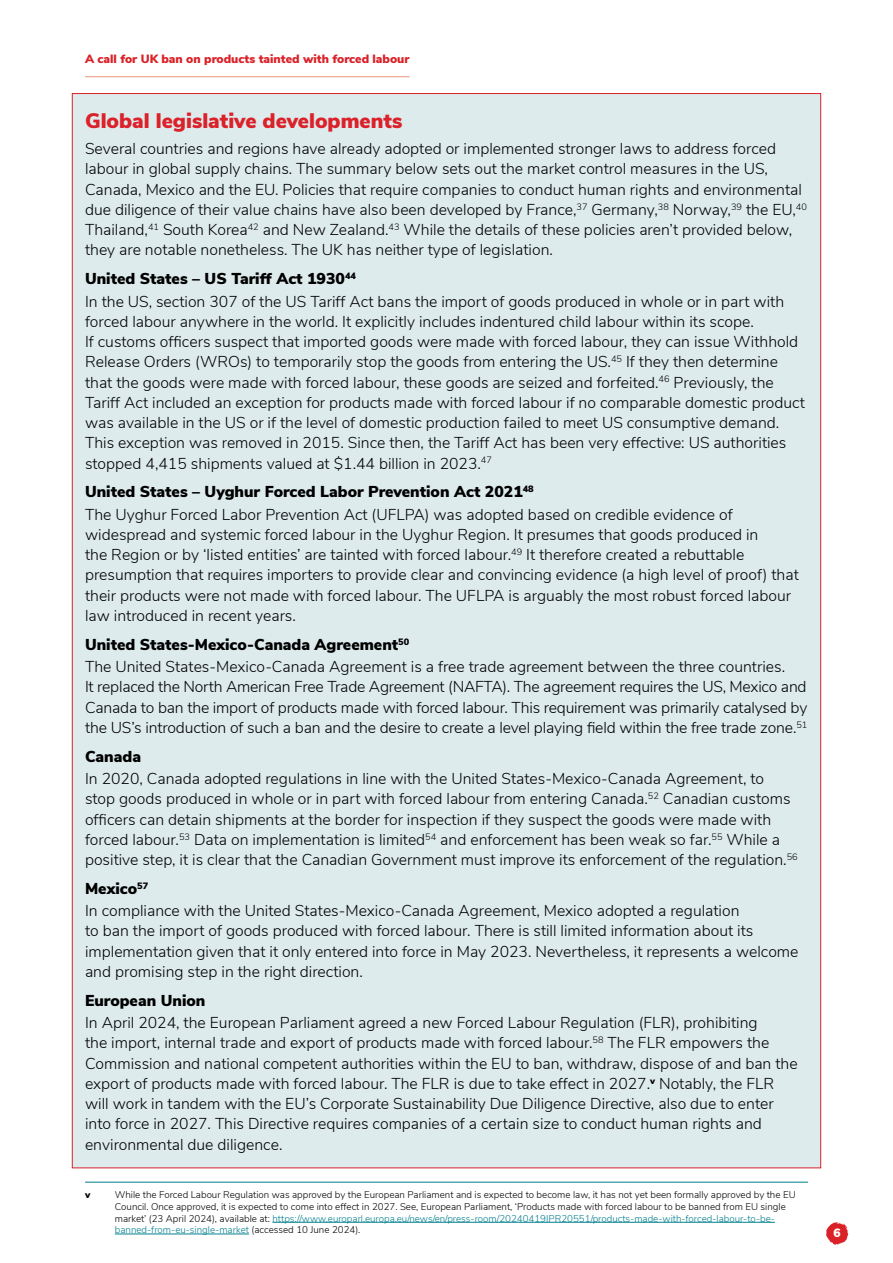
<style>
.page{position:relative;width:893px;height:1263px;background:#fff}
.page>*{position:absolute;margin:0;border:0;box-sizing:border-box;transform-origin:0 0}
.t1{font:900 21px "Nunito Sans";color:#db2129}
.t2{font:300 15.75px/20.2px "Nunito Sans";color:#000}
.t3{font:900 15.75px "Nunito Sans";color:#000}
.t4{font:900 12px "Nunito Sans";color:#da2128}
.t5{font:900 12px "Nunito Sans";color:#fff}
.t6{font:300 9.75px/11.7px "Nunito Sans";color:#000}
.t7{font:900 9.75px "Nunito Sans";color:#000}
.s1{font-weight:900}
.s2{color:#007f8d}
</style>
<div class="page">
<hr style="left:85px;top:76px;width:325px;height:1px;background:#ea947a">
<svg style="left:826px;top:1222px;width:22px;height:23px"></svg>
<div style="left:72px;top:93px;width:749px;height:1075px;background:#deebed;border:1px solid #da2128"></div>
<hr style="left:85px;top:1182px;width:723px;height:1px;background:#007f8d">
<hr style="left:272px;top:1222px;width:503px;height:1px;background:#007f8d">
<hr style="left:115px;top:1234px;width:134px;height:1px;background:#007f8d">
<p class="t4" style="left:85px;top:50px;width:326px">A call for UK ban on products tainted with forced labour</p>
<h1 class="t1" style="left:85px;top:105px;width:319px">Global legislative developments</h1>
<p class="t2" style="left:85px;top:138px;width:723px">Several countries and regions have already adopted or implemented stronger laws to address forced labour in global supply chains. The summary below sets out the market control measures in the US, Canada, Mexico and the EU. Policies that require companies to conduct human rights and environmental due diligence of their value chains have also been developed by France,<sup>37</sup> Germany,<sup>38</sup> Norway,<sup>39</sup> the EU,<sup>40<br></sup>Thailand,<sup>41</sup> South Korea<sup>42</sup> and New Zealand.<sup>43</sup> While the details of these policies aren’t provided below, they are notable nonetheless. The UK has neither type of legislation.</p>
<p class="t2" style="left:85px;top:267px;width:701px;line-height:22.4px"><span class="s1">United States – US Tariff Act 1930</span><sup>44<br></sup>In the US, section 307 of the US Tariff Act bans the import of goods produced in whole or in part with</p>
<p class="t2" style="left:85px;top:310px;width:721px">forced labour anywhere in the world. It explicitly includes indentured child labour within its scope.<br>If customs officers suspect that imported goods were made with forced labour, they can issue Withhold Release Orders (WROs) to temporarily stop the goods from entering the US.<sup>45</sup> If they then determine that the goods were made with forced labour, these goods are seized and forfeited.<sup>46</sup> Previously, the Tariff Act included an exception for products made with forced labour if no comparable domestic product was available in the US or if the level of domestic production failed to meet US consumptive demand.<br>This exception was removed in 2015. Since then, the Tariff Act has been very effective: US authorities stopped 4,415 shipments valued at $1.44 billion in 2023.<sup>47</sup></p>
<p class="t2" style="left:85px;top:480px;width:649px;line-height:22.4px"><span class="s1">United States – Uyghur Forced Labor Prevention Act 2021</span><sup>48<br></sup>The Uyghur Forced Labor Prevention Act (UFLPA) was adopted based on credible evidence of</p>
<p class="t2" style="left:85px;top:523px;width:715px">widespread and systemic forced labour in the Uyghur Region. It presumes that goods produced in<br>the Region or by ‘listed entities’ are tainted with forced labour.<sup>49</sup> It therefore created a rebuttable presumption that requires importers to provide clear and convincing evidence (a high level of proof) that their products were not made with forced labour. The UFLPA is arguably the most robust forced labour law introduced in recent years.</p>
<p class="t2" style="left:85px;top:632px;width:702px;line-height:22.4px"><span class="s1">United States-Mexico-Canada Agreement</span><sup>50<br></sup>The United States-Mexico-Canada Agreement is a free trade agreement between the three countries.</p>
<p class="t2" style="left:85px;top:676px;width:724px;text-align:justify">It replaced the North American Free Trade Agreement (NAFTA). The agreement requires the US, Mexico and Canada to ban the import of products made with forced labour. This requirement was primarily catalysed by the US’s introduction of such a ban and the desire to create a level playing field within the free trade zone.<sup>51</sup></p>
<p class="t3" style="left:85px;top:744px;width:57px">Canada</p>
<p class="t2" style="left:85px;top:767px;width:714px">In 2020, Canada adopted regulations in line with the United States-Mexico-Canada Agreement, to stop goods produced in whole or in part with forced labour from entering Canada.<sup>52</sup> Canadian customs officers can detain shipments at the border for inspection if they suspect the goods were made with forced labour.<sup>53</sup> Data on implementation is limited<sup>54</sup> and enforcement has been weak so far.<sup>55</sup> While a positive step, it is clear that the Canadian Government must improve its enforcement of the regulation.<sup>56</sup></p>
<p class="t2" style="left:85px;top:876px;width:656px;line-height:22.4px"><span class="s1">Mexico</span><sup>57<br></sup>In compliance with the United States-Mexico-Canada Agreement, Mexico adopted a regulation</p>
<p class="t2" style="left:85px;top:920px;width:715px">to ban the import of goods produced with forced labour. There is still limited information about its implementation given that it only entered into force in May 2023. Nevertheless, it represents a welcome and promising step in the right direction.</p>
<p class="t3" style="left:85px;top:989px;width:122px">European Union</p>
<p class="t2" style="left:85px;top:1011px;width:714px">In April 2024, the European Parliament agreed a new Forced Labour Regulation (FLR), prohibiting<br>the import, internal trade and export of products made with forced labour.<sup>58</sup> The FLR empowers the Commission and national competent authorities within the EU to ban, withdraw, dispose of and ban the export of products made with forced labour. The FLR is due to take effect in 2027.<sup>v</sup> Notably, the FLR will work in tandem with the EU’s Corporate Sustainability Due Diligence Directive, also due to enter into force in 2027. This Directive requires companies of a certain size to conduct human rights and environmental due diligence.</p>
<p class="t7" style="left:85px;top:1187px;width:7px">v</p>
<p class="t6" style="left:115px;top:1188px;width:682px">While the Forced Labour Regulation was approved by the European Parliament and is expected to become law, it has not yet been formally approved by the EU Council. Once approved, it is expected to come into effect in 2027. See, European Parliament, ‘Products made with forced labour to be banned from EU single market’ (23 April 2024), available at: <span class="s2">https://www.europarl.europa.eu/news/en/press-room/20240419IPR20551/products-made-with-forced-labour-to-be&shy;banned-from-eu-single-market</span> (accessed 10 June 2024).</p>
<p class="t5" style="left:833px;top:1224px;width:9px">6</p>
</div>
